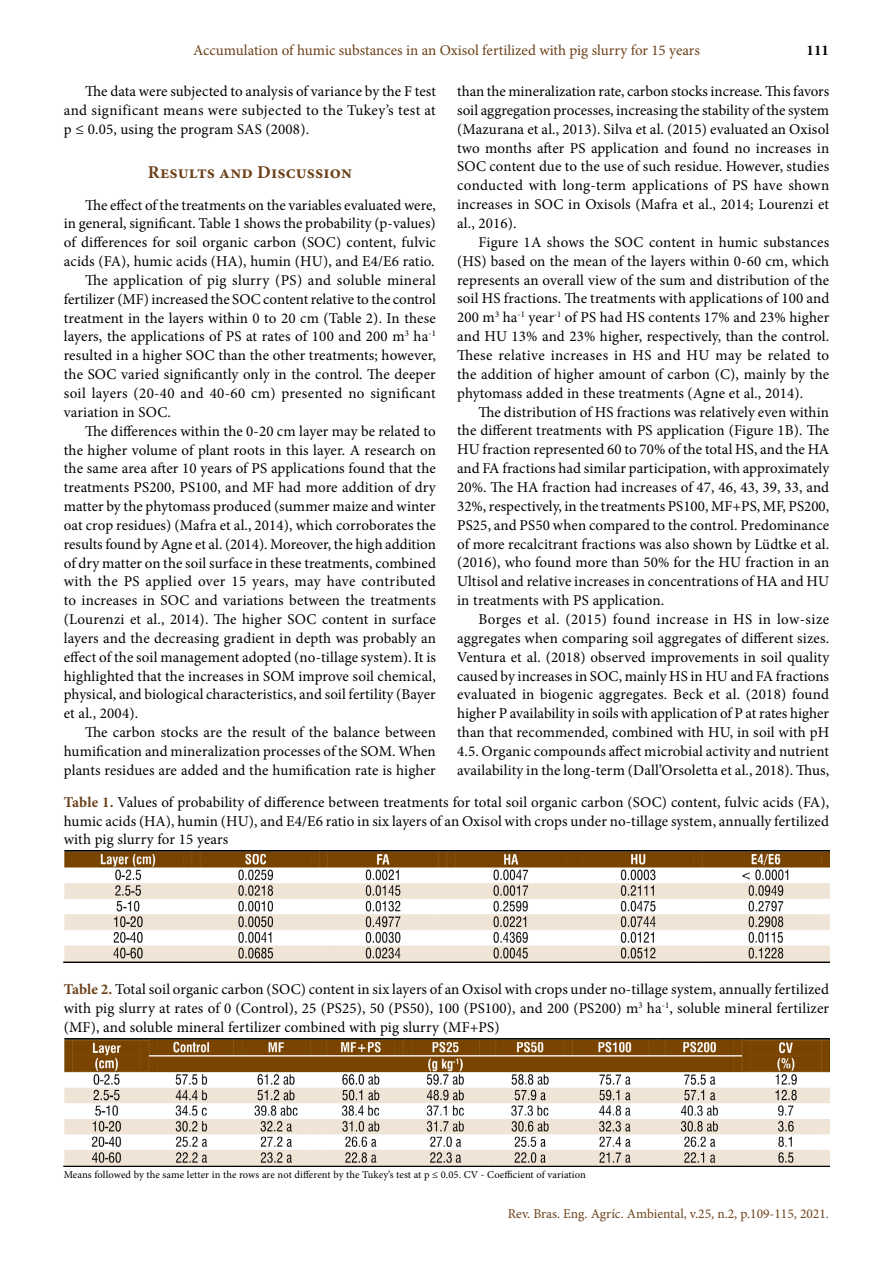
<style>
.page{position:relative;width:893px;height:1263px;background:#fff}
.page>*{position:absolute;margin:0;border:0;box-sizing:border-box;transform-origin:0 0}
.t1{font:700 18px "Minion Pro";letter-spacing:.01em;color:#6c4119}
.t2{font:15px/18.9px "Minion Pro";letter-spacing:.01em;color:#000;text-align:justify}
.t3{font:15px "Minion Pro";color:#6c4119}
.t4{font:700 15px "Minion Pro";color:#000}
.t5{font:13.5px "Minion Pro";color:#6c4119}
.t6{font:10.5px "Minion Pro";letter-spacing:.005em;color:#000}
.s1{font-weight:700;color:#6c4119}
</style>
<div class="page">
<img style="left:64px;top:1038px;width:765px;height:128px">
<img style="left:64px;top:851px;width:765px;height:111px">
<p class="t3" style="left:193px;top:40px;width:508px">Accumulation of humic substances in an Oxisol fertilized with pig slurry for 15 years</p>
<p class="t4" style="left:806px;top:40px;width:24px">111</p>
<p class="t2" style="left:64px;top:82px;width:374px;text-indent:21px">The data were subjected to analysis of variance by the F test and significant means were subjected to the Tukey’s test at p ≤ 0.05, using the program SAS (2008).</p>
<p class="t1" style="left:148px;top:160px;width:206px">Results and Discussion</p>
<p class="t2" style="left:85px;top:195px;width:352px">The effect of the treatments on the variables evaluated were,</p>
<p class="t2" style="left:64px;top:214px;width:373px">in general, significant. Table 1 shows the probability (p-values)</p>
<p class="t2" style="left:64px;top:233px;width:374px">of differences for soil organic carbon (SOC) content, fulvic</p>
<p class="t2" style="left:64px;top:252px;width:372px">acids (FA), humic acids (HA), humin (HU), and E4/E6 ratio.</p>
<p class="t2" style="left:85px;top:271px;width:352px">The application of pig slurry (PS) and soluble mineral</p>
<p class="t2" style="left:64px;top:290px;width:374px">fertilizer (MF) increased the SOC content relative to the control</p>
<p class="t2" style="left:64px;top:308px;width:374px">treatment in the layers within 0 to 20 cm (Table 2). In these</p>
<p class="t2" style="left:64px;top:327px;width:374px">layers, the applications of PS at rates of 100 and 200 m<sup>3</sup> ha<sup>-1</sup></p>
<p class="t2" style="left:64px;top:346px;width:374px">resulted in a higher SOC than the other treatments; however,</p>
<p class="t2" style="left:64px;top:365px;width:374px">the SOC varied significantly only in the control. The deeper</p>
<p class="t2" style="left:64px;top:384px;width:374px">soil layers (20-40 and 40-60 cm) presented no significant</p>
<p class="t2" style="left:64px;top:403px;width:109px">variation in SOC.</p>
<p class="t2" style="left:85px;top:421px;width:352px">The differences within the 0-20 cm layer may be related to</p>
<p class="t2" style="left:64px;top:440px;width:374px">the higher volume of plant roots in this layer. A research on</p>
<p class="t2" style="left:64px;top:459px;width:374px">the same area after 10 years of PS applications found that the</p>
<p class="t2" style="left:64px;top:478px;width:374px">treatments PS200, PS100, and MF had more addition of dry</p>
<p class="t2" style="left:64px;top:497px;width:373px">matter by the phytomass produced (summer maize and winter</p>
<p class="t2" style="left:64px;top:516px;width:374px">oat crop residues) (Mafra et al., 2014), which corroborates the</p>
<p class="t2" style="left:64px;top:534px;width:374px">results found by Agne et al. (2014). Moreover, the high addition</p>
<p class="t2" style="left:64px;top:553px;width:374px">of dry matter on the soil surface in these treatments, combined</p>
<p class="t2" style="left:64px;top:572px;width:374px">with the PS applied over 15 years, may have contributed</p>
<p class="t2" style="left:64px;top:591px;width:374px">to increases in SOC and variations between the treatments</p>
<p class="t2" style="left:64px;top:610px;width:374px">(Lourenzi et al., 2014). The higher SOC content in surface</p>
<p class="t2" style="left:64px;top:629px;width:374px">layers and the decreasing gradient in depth was probably an</p>
<p class="t2" style="left:64px;top:648px;width:374px">effect of the soil management adopted (no-tillage system). It is</p>
<p class="t2" style="left:64px;top:666px;width:374px">highlighted that the increases in SOM improve soil chemical,</p>
<p class="t2" style="left:64px;top:685px;width:373px">physical, and biological characteristics, and soil fertility (Bayer</p>
<p class="t2" style="left:64px;top:704px;width:76px">et al., 2004).</p>
<p class="t2" style="left:85px;top:723px;width:352px">The carbon stocks are the result of the balance between</p>
<p class="t2" style="left:64px;top:742px;width:373px">humification and mineralization processes of the SOM. When</p>
<p class="t2" style="left:64px;top:761px;width:374px">plants residues are added and the humification rate is higher</p>
<p class="t2" style="left:457px;top:82px;width:374px">than the mineralization rate, carbon stocks increase. This favors soil aggregation processes, increasing the stability of the system (Mazurana et al., 2013). Silva et al. (2015) evaluated an Oxisol two months after PS application and found no increases in SOC content due to the use of such residue. However, studies conducted with long-term applications of PS have shown increases in SOC in Oxisols (Mafra et al., 2014; Lourenzi et al., 2016).</p>
<p class="t2" style="left:457px;top:233px;width:374px;text-indent:21px">Figure 1A shows the SOC content in humic substances (HS) based on the mean of the layers within 0-60 cm, which represents an overall view of the sum and distribution of the soil HS fractions. The treatments with applications of 100 and 200 m<sup>3</sup> ha<sup>-1</sup> year<sup>-1</sup> of PS had HS contents 17% and 23% higher and HU 13% and 23% higher, respectively, than the control.<br>These relative increases in HS and HU may be related to the addition of higher amount of carbon (C), mainly by the phytomass added in these treatments (Agne et al., 2014).</p>
<p class="t2" style="left:457px;top:402px;width:374px;text-indent:21px">The distribution of HS fractions was relatively even within the different treatments with PS application (Figure 1B). The HU fraction represented 60 to 70% of the total HS, and the HA and FA fractions had similar participation, with approximately 20%. The HA fraction had increases of 47, 46, 43, 39, 33, and 32%, respectively, in the treatments PS100, MF+PS, MF, PS200, PS25, and PS50 when compared to the control. Predominance of more recalcitrant fractions was also shown by Lüdtke et al. (2016), who found more than 50% for the HU fraction in an Ultisol and relative increases in concentrations of HA and HU in treatments with PS application.</p>
<p class="t2" style="left:457px;top:610px;width:374px;text-indent:21px">Borges et al. (2015) found increase in HS in low-size aggregates when comparing soil aggregates of different sizes.<br>Ventura et al. (2018) observed improvements in soil quality caused by increases in SOC, mainly HS in HU and FA fractions evaluated in biogenic aggregates. Beck et al. (2018) found higher P availability in soils with application of P at rates higher than that recommended, combined with HU, in soil with pH 4.5. Organic compounds affect microbial activity and nutrient availability in the long-term (Dall’Orsoletta et al., 2018). Thus,</p>
<p class="t2" style="left:64px;top:793px;width:767px"><span class="s1">Table 1.</span> Values of probability of difference between treatments for total soil organic carbon (SOC) content, fulvic acids (FA), humic acids (HA), humin (HU), and E4/E6 ratio in six layers of an Oxisol with crops under no-tillage system, annually fertilized with pig slurry for 15 years</p>
<p class="t2" style="left:64px;top:980px;width:767px"><span class="s1">Table 2.</span> Total soil organic carbon (SOC) content in six layers of an Oxisol with crops under no-tillage system, annually fertilized with pig slurry at rates of 0 (Control), 25 (PS25), 50 (PS50), 100 (PS100), and 200 (PS200) m<sup>3</sup> ha<sup>-1</sup>, soluble mineral fertilizer (MF), and soluble mineral fertilizer combined with pig slurry (MF+PS)</p>
<p class="t6" style="left:64px;top:1167px;width:524px">Means followed by the same letter in the rows are not different by the Tukey’s test at p ≤ 0.05. CV - Coefficient of variation</p>
<p class="t5" style="left:508px;top:1204px;width:323px">Rev. Bras. Eng. Agríc. Ambiental, v.25, n.2, p.109-115, 2021.</p>
</div>
